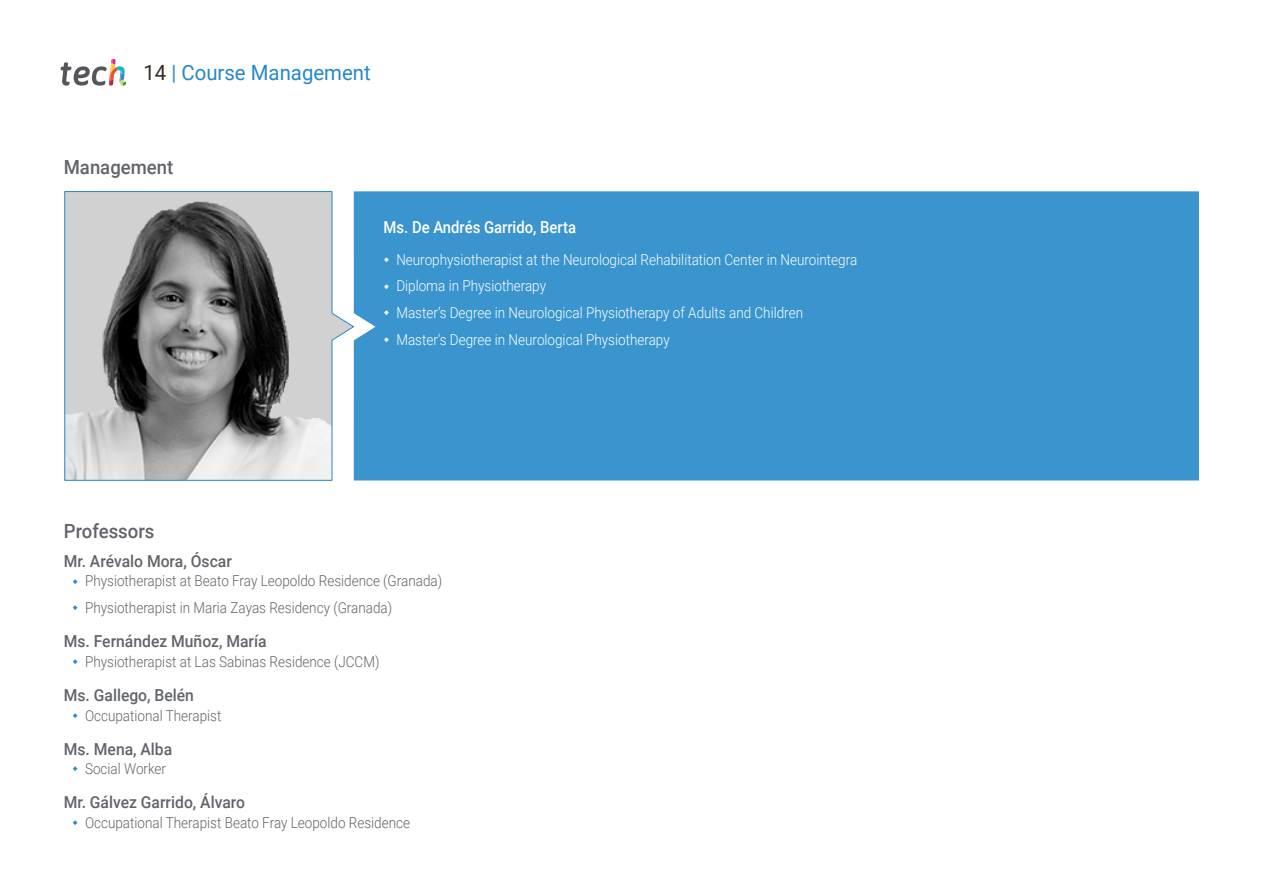
<style>
.page{position:relative;width:1263px;height:893px;background:#fff}
.page>*{position:absolute;margin:0;border:0;box-sizing:border-box;transform-origin:0 0}
.t1{font:21px "Roboto";color:#2488c9}
.t2{font:500 19.5px "Roboto";color:#61646a;scale:.95 1}
.t3{font:500 16.5px "Roboto";color:#61646a;scale:.95 1}
.t4{font:500 16.5px "Roboto";color:#fff;scale:.9 1}
.t5{font:300 15px/26.7px "Roboto";color:#61646a;scale:.9 1}
.t6{font:300 15px/26.7px "Roboto";color:#fff;scale:.9 1}
.s1{color:#312e20}
</style>
<div class="page">
<svg style="left:61px;top:59px;width:65px;height:27px"></svg>
<div style="left:354px;top:191px;width:845px;height:289px;background:#3a94ce"></div>
<svg style="left:64px;top:191px;width:290px;height:290px;background:#a1a2a3"></svg>
<svg style="left:384px;top:257px;width:5px;height:5px"></svg>
<svg style="left:384px;top:284px;width:5px;height:5px"></svg>
<svg style="left:384px;top:310px;width:5px;height:5px"></svg>
<svg style="left:384px;top:337px;width:5px;height:5px"></svg>
<h1 class="t1" style="left:144px;top:57px;width:229px"><span class="s1">14</span> | Course Management</h1>
<h2 class="t2" style="left:64px;top:154px;width:117px">Management</h2>
<p class="t4" style="left:384px;top:215px;width:215px">Ms. De Andrés Garrido, Berta</p>
<p class="t6" style="left:396px;top:245px;width:514px">Neurophysiotherapist at the Neurological Rehabilitation Center in Neurointegra Diploma in Physiotherapy<br>Master’s Degree in Neurological Physiotherapy of Adults and Children<br>Master's Degree in Neurological Physiotherapy</p>
<h2 class="t2" style="left:64px;top:517px;width:97px">Professors</h2>
<p class="t3" style="left:64px;top:550px;width:178px">Mr. Arévalo Mora, Óscar</p>
<p class="t5" style="left:85px;top:567px;width:398px">Physiotherapist at Beato Fray Leopoldo Residence (Granada)<br>Physiotherapist in Maria Zayas Residency (Granada)</p>
<p class="t3" style="left:64px;top:630px;width:215px">Ms. Fernández Muñoz, María</p>
<p class="t5" style="left:85px;top:648px;width:329px">Physiotherapist at Las Sabinas Residence (JCCM)</p>
<p class="t3" style="left:64px;top:684px;width:139px">Ms. Gallego, Belén</p>
<p class="t5" style="left:85px;top:701px;width:153px">Occupational Therapist</p>
<p class="t3" style="left:64px;top:737px;width:116px">Ms. Mena, Alba</p>
<p class="t5" style="left:85px;top:755px;width:92px">Social Worker</p>
<p class="t3" style="left:64px;top:791px;width:192px">Mr. Gálvez Garrido, Álvaro</p>
<p class="t5" style="left:85px;top:808px;width:363px">Occupational Therapist Beato Fray Leopoldo Residence</p>
</div>
